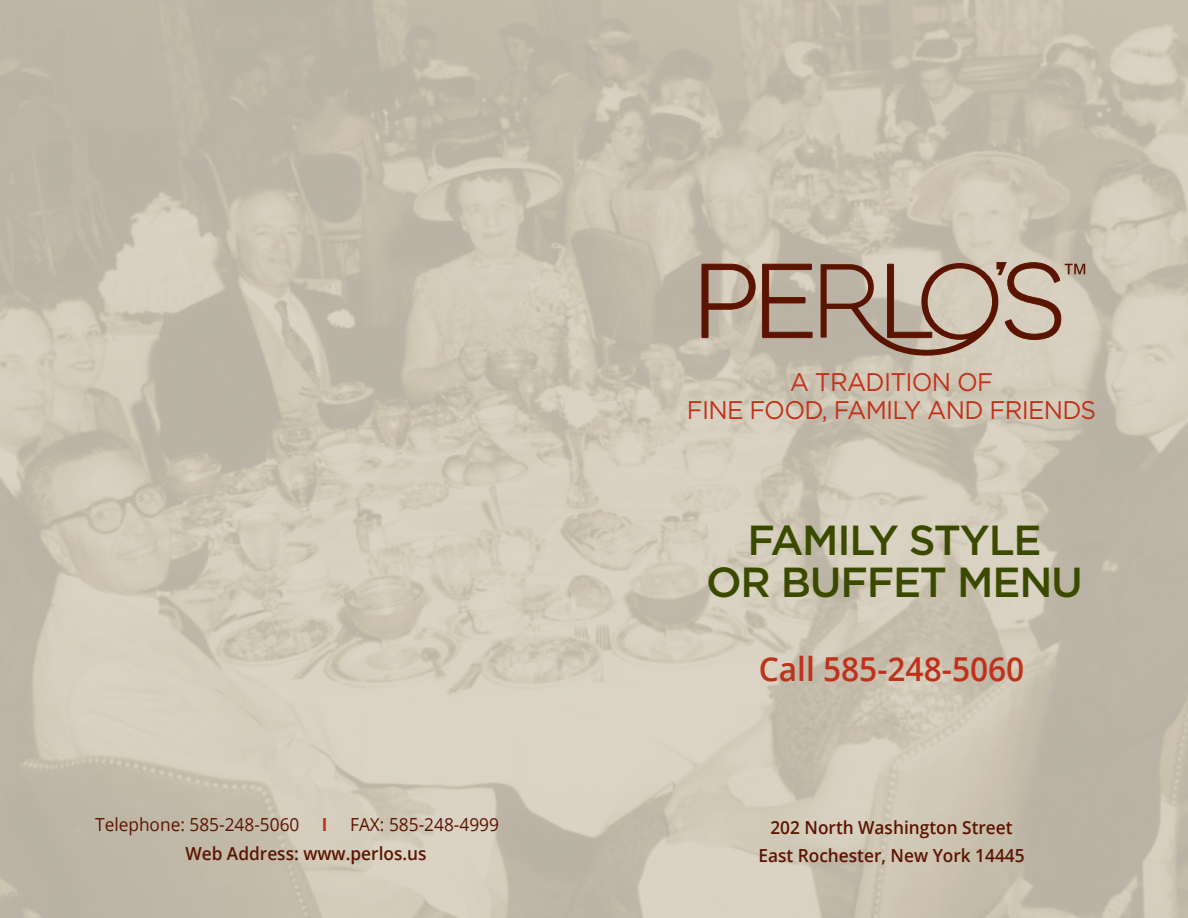
<style>
.page{position:relative;width:1188px;height:918px;background:#fff}
.page>*{position:absolute;margin:0;border:0;box-sizing:border-box;transform-origin:0 0}
.t1{font:500 42px/42px "Gotham";letter-spacing:-.03em;color:#3a4b00;text-align:center}
.t2{font:600 33px "Open Sans";color:#c0311a;scale:.96 1}
.t3{font:25.5px/28.2px "Gotham";letter-spacing:-.03em;color:#c0311a;text-align:center;scale:.96 1}
.t4{font:18px/29.2px "Open Sans";color:#5b1400;scale:.96 1}
.t5{font:600 18px/27.8px "Open Sans";color:#5b1400;text-align:center;scale:.96 1}
.s1{font-weight:700;color:#c0311a}
.s2{font-weight:600}
</style>
<div class="page">
<img style="left:0;top:0;width:1188px;height:918px">
<svg style="left:701px;top:264px;width:55px;height:74px;background:#a68b79"></svg>
<svg style="left:762px;top:264px;width:51px;height:74px;background:#9d8070"></svg>
<svg style="left:821px;top:262px;width:264px;height:94px;background:#b39c8b"></svg>
<h3 class="t3" style="left:687px;top:367px;width:428px">A TRADITION OF<br>FINE FOOD, FAMILY AND FRIENDS</h3>
<h1 class="t1" style="left:706px;top:518px;width:379px">FAMILY STYLE<br>OR BUFFET MENU</h1>
<h2 class="t2" style="left:759px;top:646px;width:278px">Call 585-248-5060</h2>
<p class="t4" style="left:185px;top:810px;width:328px;text-indent:-90px">Telephone: 585-248-5060 <span class="s1">I</span> FAX: 585-248-4999<br><span class="s2">Web Address: www.perlos.us</span></p>
<p class="t5" style="left:758px;top:813px;width:279px">202 North Washington Street<br>East Rochester, New York 14445</p>
</div>
